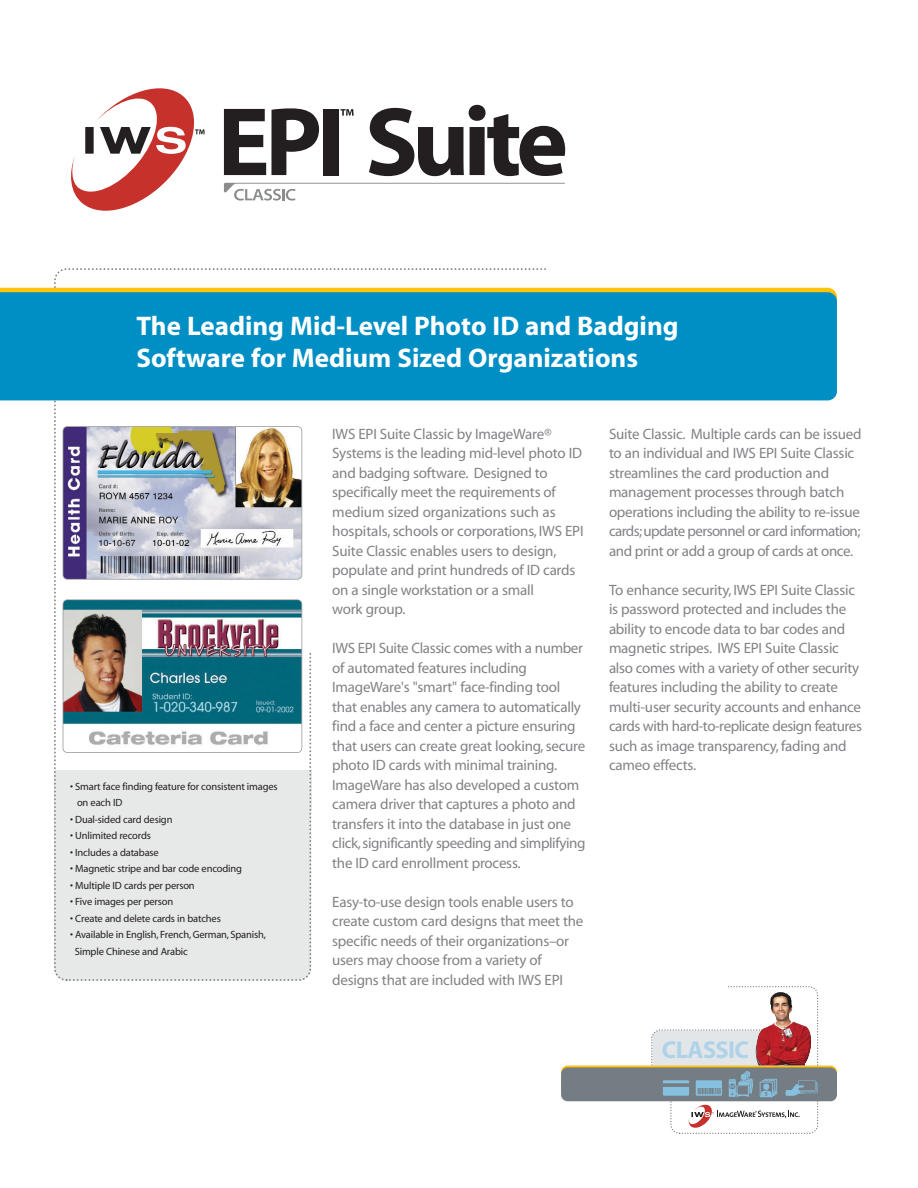
<style>
.page{position:relative;width:918px;height:1188px;background:#fff}
.page>*{position:absolute;margin:0;border:0;box-sizing:border-box;transform-origin:0 0}
.t1{font:27px/32.4px "Myriad MM 700 600";color:#fff}
.t2{font:24.45px "Myriad MM 700 600";letter-spacing:-.03em;color:#afd2e8}
.t3{font:15px/19.5px "Myriad";letter-spacing:-.015em;color:#808285}
.t4{font:10.5px/16.5px "Myriad";letter-spacing:-.015em;color:#231f20}
</style>
<div class="page">
<div style="left:561px;top:1067px;width:276px;height:34px;background:#747d84;border-radius:7px"></div>
<svg style="left:650px;top:986px;width:169px;height:148px"></svg>
<svg style="left:53px;top:400px;width:259px;height:581px"></svg>
<div style="left:273px;top:371px;width:58px;height:281px;background:#fff"></div>
<svg style="left:0;top:268px;width:836px;height:24px"></svg>
<div style="left:0;top:292px;width:837px;height:108px;background:#008fc5"></div>
<svg style="left:224px;top:108px;width:95px;height:67px"></svg>
<div style="left:324px;top:109px;width:15px;height:66px;background:#231f20"></div>
<svg style="left:369px;top:105px;width:196px;height:71px"></svg>
<svg style="left:71px;top:88px;width:134px;height:123px"></svg>
<svg style="left:340px;top:109px;width:14px;height:7px"></svg>
<svg style="left:224px;top:183px;width:341px;height:18px"></svg>
<img style="left:63px;top:427px;width:239px;height:152px;border-radius:4px">
<div style="left:63px;top:426px;width:239px;height:154px;border:2px solid #949698;border-radius:5px"></div>
<img style="left:63px;top:600px;width:239px;height:152px;border-radius:4px">
<div style="left:63px;top:599px;width:239px;height:154px;border:2px solid #949698;border-radius:5px"></div>
<h1 class="t1" style="left:136px;top:312px;width:544px">The Leading Mid-Level Photo ID and Badging<br>Software for Medium Sized Organizations</h1>
<p class="t4" style="left:77px;top:779px;width:202px;text-indent:-7px">• Smart face finding feature for consistent images on each ID</p>
<p class="t4" style="left:70px;top:812px;width:104px">• Dual-sided card design</p>
<p class="t4" style="left:70px;top:829px;width:82px">• Unlimited records</p>
<p class="t4" style="left:70px;top:845px;width:90px">• Includes a database</p>
<p class="t4" style="left:70px;top:862px;width:173px">• Magnetic stripe and bar code encoding</p>
<p class="t4" style="left:70px;top:878px;width:126px">• Multiple ID cards per person</p>
<p class="t4" style="left:70px;top:895px;width:105px">• Five images per person</p>
<p class="t4" style="left:70px;top:911px;width:152px">• Create and delete cards in batches</p>
<p class="t4" style="left:75px;top:928px;width:193px;text-indent:-5px">• Available in English, French, German, Spanish,<br>Simple Chinese and Arabic</p>
<p class="t3" style="left:332px;top:425px;width:253px">IWS EPI Suite Classic by ImageWare® Systems is the leading mid-level photo ID and badging software. Designed to specifically meet the requirements of medium sized organizations such as hospitals, schools or corporations, IWS EPI Suite Classic enables users to design, populate and print hundreds of ID cards on a single workstation or a small<br>work group.</p>
<p class="t3" style="left:332px;top:639px;width:255px">IWS EPI Suite Classic comes with a number of automated features including ImageWare's "smart" face-finding tool that enables any camera to automatically find a face and center a picture ensuring that users can create great looking, secure photo ID cards with minimal training.<br>ImageWare has also developed a custom camera driver that captures a photo and transfers it into the database in just one click, significantly speeding and simplifying the ID card enrollment process.</p>
<p class="t3" style="left:332px;top:893px;width:253px">Easy-to-use design tools enable users to create custom card designs that meet the specific needs of their organizations–or users may choose from a variety of designs that are included with IWS EPI</p>
<p class="t3" style="left:609px;top:425px;width:254px">Suite Classic. Multiple cards can be issued to an individual and IWS EPI Suite Classic streamlines the card production and management processes through batch operations including the ability to re-issue cards;update personnel or card information; and print or add a group of cards at once.</p>
<p class="t3" style="left:609px;top:581px;width:254px">To enhance security, IWS EPI Suite Classic is password protected and includes the ability to encode data to bar codes and magnetic stripes. IWS EPI Suite Classic also comes with a variety of other security features including the ability to create multi-user security accounts and enhance cards with hard-to-replicate design features such as image transparency, fading and cameo effects.</p>
<h2 class="t2" style="left:662px;top:1040px;width:89px">CLASSIC</h2>
</div>
